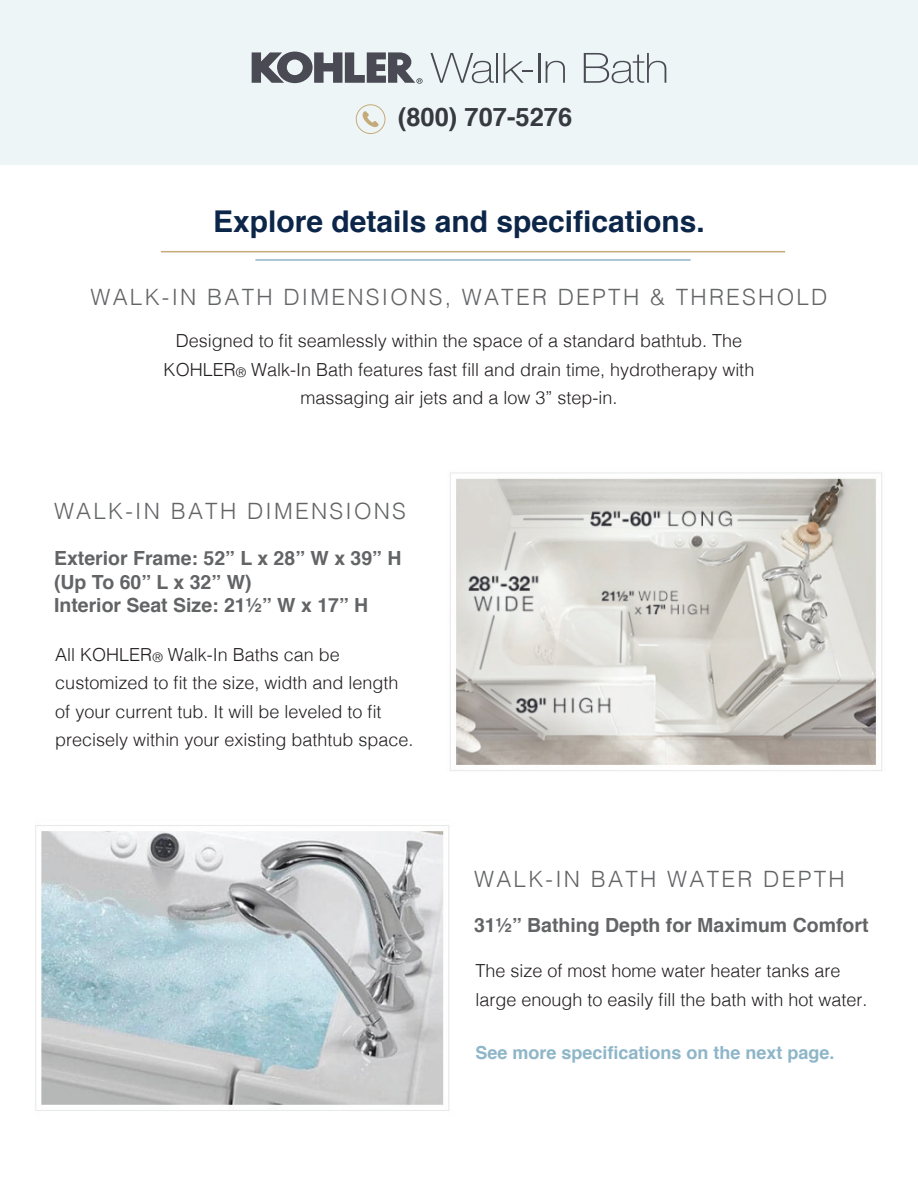
<style>
.page{position:relative;width:918px;height:1188px;background:#fff}
.page>*{position:absolute;margin:0;border:0;box-sizing:border-box;transform-origin:0 0}
.t1{font:700 30px "Helvetica";color:#0c2649}
.t2{font:700 25.5px "Helvetica";color:#373941}
.t3{font:300 22.5px "Helvetica";letter-spacing:.1em;color:#636466}
.t4{font:700 19.5px/23.4px "Helvetica";color:#636466}
.t5{font:300 18px/28.5px "Helvetica";color:#231f20}
.t6{font:700 18px "Helvetica";color:#8eb6c8}
</style>
<div class="page">
<div style="left:0;top:0;width:918px;height:164px;background:#eef5f7"></div>
<svg style="left:362px;top:111px;width:17px;height:17px"></svg>
<div style="left:356px;top:104px;width:29px;height:30px;border:1px solid #c5ab79;border-radius:50%"></div>
<svg style="left:252px;top:52px;width:171px;height:32px"></svg>
<svg style="left:430px;top:53px;width:64px;height:30px"></svg>
<hr style="left:497px;top:53px;width:1px;height:30px;background:#494a53">
<svg style="left:503px;top:53px;width:30px;height:30px"></svg>
<hr style="left:538px;top:53px;width:2px;height:30px;background:#494a53">
<svg style="left:546px;top:61px;width:19px;height:22px"></svg>
<svg style="left:584px;top:53px;width:82px;height:30px"></svg>
<img style="left:450px;top:472px;width:432px;height:299px">
<hr style="left:161px;top:251px;width:624px;height:1px;background:#c5ab79">
<hr style="left:255px;top:259px;width:436px;height:2px;background:#8eb6c8">
<img style="left:35px;top:825px;width:414px;height:286px">
<h2 class="t2" style="left:398px;top:97px;width:176px">(800) 707-5276</h2>
<h1 class="t1" style="left:213px;top:197px;width:493px">Explore details and specifications.</h1>
<p class="t3" style="left:90px;top:278px;width:739px">WALK-IN BATH DIMENSIONS, WATER DEPTH &amp; THRESHOLD</p>
<p class="t5" style="left:164px;top:325px;width:592px;text-align:center">Designed to fit seamlessly within the space of a standard bathtub. The<br>KOHLER<sub>®</sub> Walk-In Bath features fast fill and drain time, hydrotherapy with massaging air jets and a low 3” step-in.</p>
<p class="t3" style="left:54px;top:492px;width:354px">WALK-IN BATH DIMENSIONS</p>
<p class="t4" style="left:54px;top:547px;width:349px">Exterior Frame: 52” L x 28” W x 39” H (Up To 60” L x 32” W)<br>Interior Seat Size: 21½” W x 17” H</p>
<p class="t5" style="left:55px;top:639px;width:360px">All KOHLER<sub>®</sub> Walk-In Baths can be customized to fit the size, width and length of your current tub. It will be leveled to fit precisely within your existing bathtub space.</p>
<p class="t3" style="left:474px;top:860px;width:372px">WALK-IN BATH WATER DEPTH</p>
<p class="t4" style="left:474px;top:914px;width:396px">31½” Bathing Depth for Maximum Comfort</p>
<p class="t5" style="left:475px;top:955px;width:394px">The size of most home water heater tanks are large enough to easily fill the bath with hot water.</p>
<p class="t6" style="left:475px;top:1038px;width:361px">See more specifications on the next page.</p>
</div>
